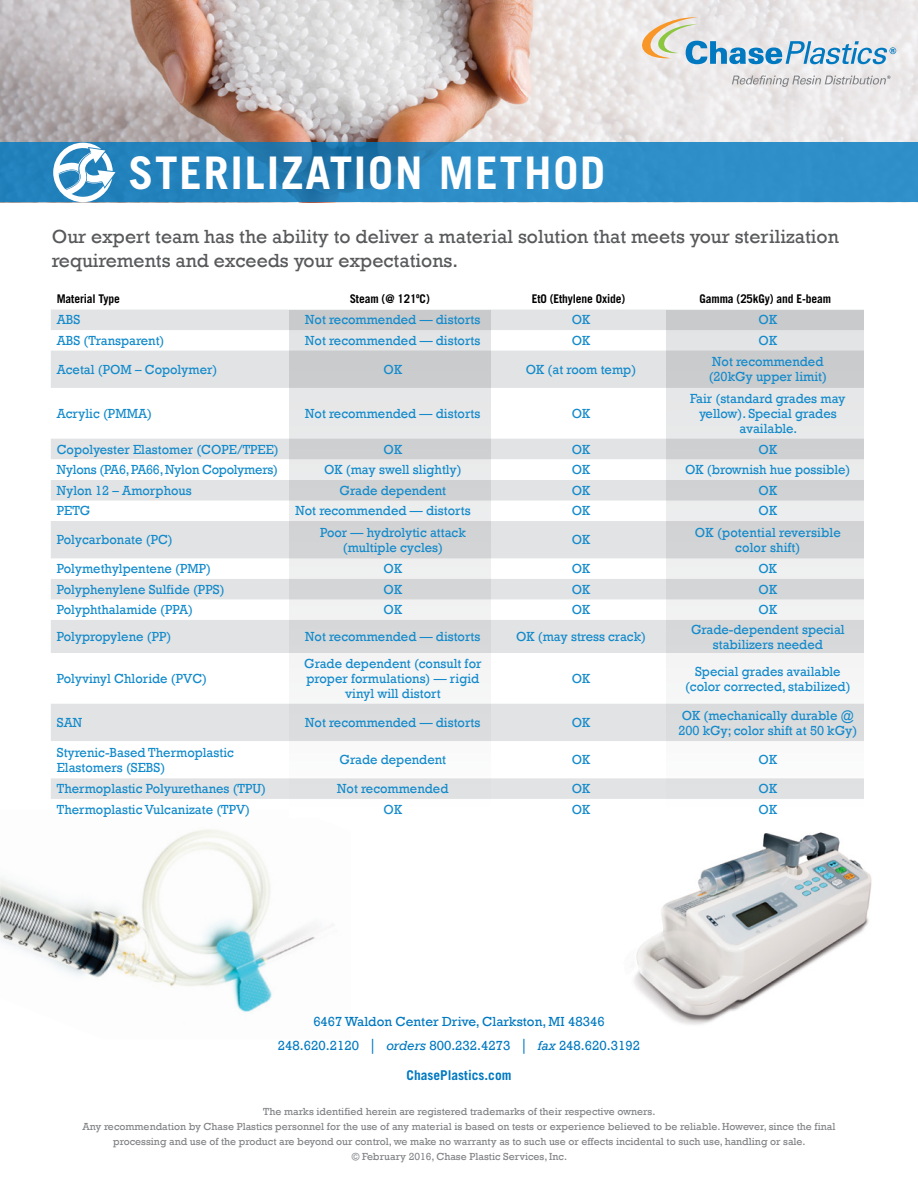
<style>
.page{position:relative;width:918px;height:1188px;background:#fff}
.page>*{position:absolute;margin:0;border:0;box-sizing:border-box;transform-origin:0 0}
.t1{font:700 45px "Trade Gothic";letter-spacing:.04em;color:#fff}
.t2{font:19.5px/24px "Rockwell";color:#58595b}
.t3{font:13.5px/15px "Rockwell";color:#128acb;text-align:center;scale:.96 1}
.t4{font:13.5px/24px "Rockwell";color:#0079c1;text-align:center}
.t5{font:13.5px "Rockwell";letter-spacing:-.02em;color:#128acb;scale:.96 1}
.t6{font:700 13.5px "Trade Gothic";color:#0079c1}
.t7{font:700 12px "Trade Gothic";letter-spacing:-.01em;color:#000;scale:.96 1}
.t8{font:10.5px/15px "Rockwell";color:#808285;text-align:center}
.s1{font-size:16.2px}
.s2{font-style:italic}
</style>
<div class="page">
<img style="left:0;top:829px;width:331px;height:183px">
<svg style="left:666px;top:388px;width:198px;height:316px"></svg>
<svg style="left:289px;top:388px;width:201px;height:316px"></svg>
<img style="left:0;top:0;width:918px;height:143px">
<svg style="left:637px;top:17px;width:259px;height:47px;background:#c5d4db"></svg>
<svg style="left:732px;top:75px;width:159px;height:12px;background:#d1d0d1"></svg>
<svg style="left:0;top:143px;width:918px;height:59px;background:#2987c0"></svg>
<img style="left:634px;top:832px;width:238px;height:193px">
<svg style="left:53px;top:143px;width:63px;height:59px"></svg>
<svg style="left:51px;top:310px;width:813px;height:78px;background:#dddedf"></svg>
<svg style="left:51px;top:439px;width:813px;height:20px;background:#d8d9da"></svg>
<svg style="left:51px;top:480px;width:813px;height:21px;background:#d9dbdc"></svg>
<svg style="left:51px;top:521px;width:813px;height:37px;background:#dadbdc"></svg>
<svg style="left:51px;top:579px;width:813px;height:20px;background:#dbdcdd"></svg>
<svg style="left:51px;top:620px;width:813px;height:33px;background:#dcddde"></svg>
<div style="left:51px;top:704px;width:813px;height:37px;background:#e2e3e4"></div>
<div style="left:51px;top:778px;width:813px;height:21px;background:#e2e3e4"></div>
<h1 class="t1" style="left:128px;top:146px;width:478px">STERILIZATION METHOD</h1>
<h2 class="t2" style="left:52px;top:225px;width:789px">Our expert team has the ability to deliver a material solution that meets your sterilization requirements and exceeds your expectations.</h2>
<p class="t7" style="left:57px;top:292px;width:67px">Material Type</p>
<p class="t7" style="left:350px;top:292px;width:85px">Steam (@ 121ºC)</p>
<p class="t7" style="left:532px;top:292px;width:99px">EtO (Ethylene Oxide)</p>
<p class="t7" style="left:700px;top:292px;width:139px">Gamma (25kGy) and E-beam</p>
<p class="t3" style="left:57px;top:313px;width:26px">ABS</p>
<p class="t3" style="left:305px;top:313px;width:184px">Not recommended — distorts</p>
<p class="t3" style="left:572px;top:313px;width:21px">OK</p>
<p class="t3" style="left:759px;top:313px;width:21px">OK</p>
<p class="t3" style="left:57px;top:333px;width:114px">ABS (Transparent)</p>
<p class="t3" style="left:305px;top:333px;width:184px">Not recommended — distorts</p>
<p class="t3" style="left:572px;top:333px;width:21px">OK</p>
<p class="t3" style="left:759px;top:333px;width:21px">OK</p>
<p class="t3" style="left:57px;top:362px;width:169px">Acetal (POM – Copolymer)</p>
<p class="t3" style="left:384px;top:362px;width:21px">OK</p>
<p class="t3" style="left:526px;top:362px;width:116px">OK (at room temp)</p>
<p class="t3" style="left:709px;top:355px;width:125px;text-align:left">Not recommended (20kGy upper limit)</p>
<p class="t3" style="left:57px;top:406px;width:101px">Acrylic (PMMA)</p>
<p class="t3" style="left:305px;top:406px;width:184px">Not recommended — distorts</p>
<p class="t3" style="left:572px;top:406px;width:21px">OK</p>
<p class="t3" style="left:690px;top:391px;width:164px">Fair (standard grades may yellow). Special grades available.</p>
<p class="t3" style="left:57px;top:442px;width:233px">Copolyester Elastomer (COPE/TPEE)</p>
<p class="t3" style="left:384px;top:442px;width:21px">OK</p>
<p class="t3" style="left:572px;top:442px;width:21px">OK</p>
<p class="t3" style="left:759px;top:442px;width:21px">OK</p>
<p class="t5" style="left:57px;top:462px;width:232px">Nylons (PA6, PA66, Nylon Copolymers)</p>
<p class="t3" style="left:324px;top:462px;width:145px">OK (may swell slightly)</p>
<p class="t3" style="left:572px;top:462px;width:21px">OK</p>
<p class="t3" style="left:685px;top:462px;width:174px">OK (brownish hue possible)</p>
<p class="t3" style="left:57px;top:483px;width:142px">Nylon 12 – Amorphous</p>
<p class="t3" style="left:340px;top:483px;width:112px">Grade dependent</p>
<p class="t3" style="left:572px;top:483px;width:21px">OK</p>
<p class="t3" style="left:759px;top:483px;width:21px">OK</p>
<p class="t3" style="left:57px;top:504px;width:36px">PETG</p>
<p class="t3" style="left:295px;top:504px;width:184px">Not recommended — distorts</p>
<p class="t3" style="left:572px;top:504px;width:21px">OK</p>
<p class="t3" style="left:759px;top:504px;width:21px">OK</p>
<p class="t3" style="left:57px;top:533px;width:122px">Polycarbonate (PC)</p>
<p class="t3" style="left:320px;top:525px;width:153px">Poor — hydrolytic attack (multiple cycles)</p>
<p class="t3" style="left:572px;top:533px;width:21px">OK</p>
<p class="t3" style="left:695px;top:525px;width:153px">OK (potential reversible color shift)</p>
<p class="t3" style="left:57px;top:561px;width:162px">Polymethylpentene (PMP)</p>
<p class="t3" style="left:384px;top:561px;width:21px">OK</p>
<p class="t3" style="left:572px;top:561px;width:21px">OK</p>
<p class="t3" style="left:759px;top:561px;width:21px">OK</p>
<p class="t3" style="left:57px;top:582px;width:176px">Polyphenylene Sulfide (PPS)</p>
<p class="t3" style="left:384px;top:582px;width:21px">OK</p>
<p class="t3" style="left:572px;top:582px;width:21px">OK</p>
<p class="t3" style="left:759px;top:582px;width:21px">OK</p>
<p class="t3" style="left:57px;top:603px;width:143px">Polyphthalamide (PPA)</p>
<p class="t3" style="left:384px;top:603px;width:21px">OK</p>
<p class="t3" style="left:572px;top:603px;width:21px">OK</p>
<p class="t3" style="left:759px;top:603px;width:21px">OK</p>
<p class="t3" style="left:57px;top:629px;width:121px">Polypropylene (PP)</p>
<p class="t3" style="left:305px;top:629px;width:184px">Not recommended — distorts</p>
<p class="t3" style="left:516px;top:629px;width:137px">OK (may stress crack)</p>
<p class="t3" style="left:691px;top:622px;width:162px">Grade-dependent special stabilizers needed</p>
<p class="t3" style="left:57px;top:671px;width:158px">Polyvinyl Chloride (PVC)</p>
<p class="t3" style="left:304px;top:656px;width:186px">Grade dependent (consult for proper formulations) — rigid vinyl will distort</p>
<p class="t3" style="left:572px;top:671px;width:21px">OK</p>
<p class="t3" style="left:685px;top:664px;width:174px">Special grades available (color corrected, stabilized)</p>
<p class="t3" style="left:57px;top:715px;width:28px">SAN</p>
<p class="t3" style="left:305px;top:715px;width:184px">Not recommended — distorts</p>
<p class="t3" style="left:572px;top:715px;width:21px">OK</p>
<p class="t3" style="left:678px;top:708px;width:188px;text-align:left">OK (mechanically durable @<br>200 kGy; color shift at 50 kGy)</p>
<p class="t3" style="left:57px;top:745px;width:186px;text-align:left">Styrenic-Based Thermoplastic<br>Elastomers (SEBS)</p>
<p class="t3" style="left:340px;top:753px;width:112px">Grade dependent</p>
<p class="t3" style="left:572px;top:753px;width:21px">OK</p>
<p class="t3" style="left:759px;top:753px;width:21px">OK</p>
<p class="t3" style="left:57px;top:781px;width:219px">Thermoplastic Polyurethanes (TPU)</p>
<p class="t3" style="left:337px;top:781px;width:117px">Not recommended</p>
<p class="t3" style="left:572px;top:781px;width:21px">OK</p>
<p class="t3" style="left:759px;top:781px;width:21px">OK</p>
<p class="t3" style="left:57px;top:802px;width:203px">Thermoplastic Vulcanizate (TPV)</p>
<p class="t3" style="left:384px;top:802px;width:21px">OK</p>
<p class="t3" style="left:572px;top:802px;width:21px">OK</p>
<p class="t3" style="left:759px;top:802px;width:21px">OK</p>
<p class="t4" style="left:278px;top:1009px;width:364px">6467 Waldon Center Drive, Clarkston, MI 48346<br>248.620.2120 <span class="s1">|</span> <span class="s2">orders</span> 800.232.4273 <span class="s1">|</span> <span class="s2">fax</span> 248.620.3192</p>
<p class="t6" style="left:406px;top:1067px;width:107px">ChasePlastics.com</p>
<p class="t8" style="left:83px;top:1104px;width:754px">The marks identified herein are registered trademarks of their respective owners.<br>Any recommendation by Chase Plastics personnel for the use of any material is based on tests or experience believed to be reliable. However, since the final processing and use of the product are beyond our control, we make no warranty as to such use or effects incidental to such use, handling or sale.<br>© February 2016, Chase Plastic Services, Inc.</p>
</div>
